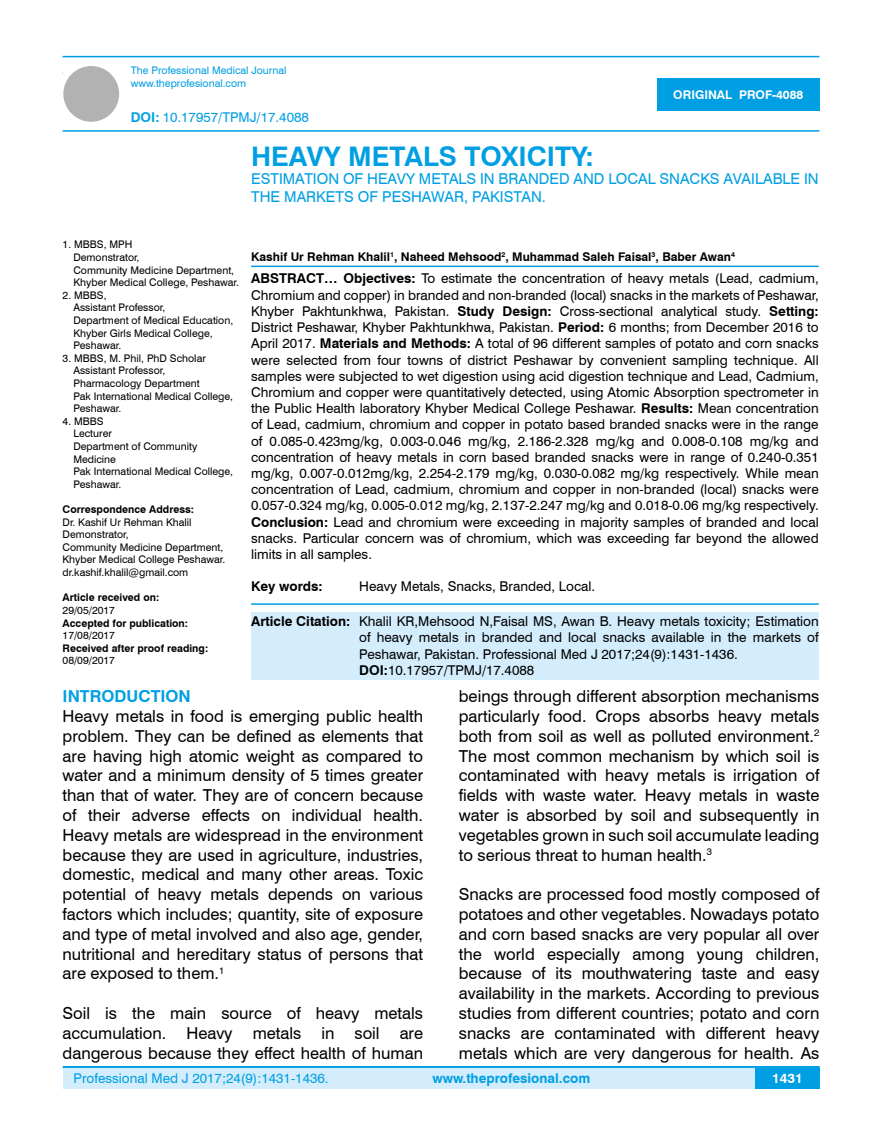
<style>
.page{position:relative;width:882px;height:1145px;background:#fff}
.page>*{position:absolute;margin:0;border:0;box-sizing:border-box;transform-origin:0 0}
.t1{font:700 27px "Swiss 721 BT";color:#009fe3}
.t2{font:16.5px/19.8px "Swiss 721 BT";color:#000;text-align:justify}
.t3{font:700 16.5px "Swiss 721 BT";color:#009fe3}
.t4{font:15px/18px "Swiss 721 BT";color:#009fe3}
.t5{font:13.5px/16.2px "Swiss 721 BT";color:#000;text-align:justify}
.t6{font:13.5px "Swiss 721 BT";color:#009fe3}
.t7{font:700 13.5px "Swiss 721 BT";color:#009fe3}
.t8{font:700 13.5px "Swiss 721 BT";color:#000}
.t9{font:700 13.5px "Swiss 721 BT";color:#fff}
.t10{font:700 12px "Swiss 721 BT";color:#000}
.t11{font:700 12px "Swiss 721 BT";color:#fff}
.t12{font:10.5px/12.6px "Swiss 721 BT";color:#000}
.t13{font:700 10.5px "Swiss 721 BT";color:#000}
.t14{font:10.5px/12.6px "Swiss 721 BT";color:#009fe3}
.s1{font-weight:700}
</style>
<div class="page">
<div style="left:63px;top:1067px;width:756px;height:21px;background:#d4edfc"></div>
<hr style="left:63px;top:1066px;width:756px;height:2px;background:#009fe3">
<div style="left:754px;top:1068px;width:65px;height:20px;background:#009fe3"></div>
<hr style="left:63px;top:56px;width:756px;height:1px;background:#009fe3">
<hr style="left:63px;top:130px;width:756px;height:2px;background:#009fe3">
<div style="left:63px;top:66px;width:56px;height:56px;background:#b3b2b2;border-radius:50%"></div>
<div style="left:657px;top:78px;width:162px;height:33px;background:#009fe3"></div>
<hr style="left:251px;top:265px;width:567px;height:2px;background:#009fe3">
<hr style="left:251px;top:603px;width:567px;height:2px;background:#009fe3">
<div style="left:251px;top:611px;width:567px;height:68px;background:#d4edfc"></div>
<p class="t14" style="left:131px;top:64px;width:157px">The Professional Medical Journal www.theprofesional.com</p>
<p class="t6" style="left:131px;top:108px;width:179px"><span class="s1">DOI:</span> 10.17957/TPMJ/17.4088</p>
<p class="t11" style="left:673px;top:87px;width:131px">ORIGINAL PROF-4088</p>
<h1 class="t1" style="left:251px;top:137px;width:344px">HEAVY METALS TOXICITY:</h1>
<p class="t4" style="left:251px;top:169px;width:569px">ESTIMATION OF HEAVY METALS IN BRANDED AND LOCAL SNACKS AVAILABLE IN<br>THE MARKETS OF PESHAWAR, PAKISTAN.</p>
<p class="t12" style="left:73px;top:238px;width:167px;text-indent:-11px">1. MBBS, MPH<br>Demonstrator,<br>Community Medicine Department,<br>Khyber Medical College, Peshawar.</p>
<p class="t12" style="left:73px;top:288px;width:161px;text-indent:-11px">2. MBBS,<br>Assistant Professor,<br>Department of Medical Education,<br>Khyber Girls Medical College,<br>Peshawar.</p>
<p class="t12" style="left:73px;top:351px;width:161px;text-indent:-11px">3. MBBS, M. Phil, PhD Scholar<br>Assistant Professor,<br>Pharmacology Department<br>Pak International Medical College,<br>Peshawar.</p>
<p class="t12" style="left:73px;top:414px;width:161px;text-indent:-11px">4. MBBS<br>Lecturer<br>Department of Community<br>Medicine<br>Pak International Medical College,<br>Peshawar.</p>
<p class="t13" style="left:63px;top:502px;width:133px">Correspondence Address:</p>
<p class="t12" style="left:63px;top:515px;width:164px">Dr. Kashif Ur Rehman Khalil<br>Demonstrator,<br>Community Medicine Department,<br>Khyber Medical College Peshawar. dr.kashif.khalil@gmail.com</p>
<p class="t13" style="left:63px;top:590px;width:98px">Article received on:</p>
<p class="t12" style="left:63px;top:603px;width:54px">29/05/2017</p>
<p class="t13" style="left:63px;top:615px;width:127px">Accepted for publication:</p>
<p class="t12" style="left:63px;top:628px;width:54px">17/08/2017</p>
<p class="t13" style="left:63px;top:640px;width:147px">Received after proof reading:</p>
<p class="t12" style="left:63px;top:654px;width:54px">08/09/2017</p>
<p class="t10" style="left:251px;top:248px;width:485px">Kashif Ur Rehman Khalil<sup>1</sup>, Naheed Mehsood<sup>2</sup>, Muhammad Saleh Faisal<sup>3</sup>, Baber Awan<sup>4</sup></p>
<p class="t5" style="left:251px;top:270px;width:569px"><span class="s1">ABSTRACT… Objectives:</span> To estimate the concentration of heavy metals (Lead, cadmium, Chromium and copper) in branded and non-branded (local) snacks in the markets of Peshawar, Khyber Pakhtunkhwa, Pakistan. <span class="s1">Study Design:</span> Cross-sectional analytical study. <span class="s1">Setting:<br></span>District Peshawar, Khyber Pakhtunkhwa, Pakistan. <span class="s1">Period:</span> 6 months; from December 2016 to April 2017. <span class="s1">Materials and Methods:</span> A total of 96 different samples of potato and corn snacks were selected from four towns of district Peshawar by convenient sampling technique. All samples were subjected to wet digestion using acid digestion technique and Lead, Cadmium, Chromium and copper were quantitatively detected, using Atomic Absorption spectrometer in the Public Health laboratory Khyber Medical College Peshawar. <span class="s1">Results:</span> Mean concentration of Lead, cadmium, chromium and copper in potato based branded snacks were in the range of 0.085-0.423mg/kg, 0.003-0.046 mg/kg, 2.186-2.328 mg/kg and 0.008-0.108 mg/kg and concentration of heavy metals in corn based branded snacks were in range of 0.240-0.351 mg/kg, 0.007-0.012mg/kg, 2.254-2.179 mg/kg, 0.030-0.082 mg/kg respectively. While mean concentration of Lead, cadmium, chromium and copper in non-branded (local) snacks were 0.057-0.324 mg/kg, 0.005-0.012 mg/kg, 2.137-2.247 mg/kg and 0.018-0.06 mg/kg respectively.<br><span class="s1">Conclusion:</span> Lead and chromium were exceeding in majority samples of branded and local snacks. Particular concern was of chromium, which was exceeding far beyond the allowed limits in all samples.</p>
<p class="t8" style="left:251px;top:577px;width:73px">Key words:</p>
<p class="t5" style="left:359px;top:578px;width:237px">Heavy Metals, Snacks, Branded, Local.</p>
<p class="t5" style="left:359px;top:612px;width:461px;text-align:left;text-indent:-108px"><span class="s1">Article Citation:</span> Khalil KR,Mehsood N,Faisal MS, Awan B. Heavy metals toxicity; Estimation of heavy metals in branded and local snacks available in the markets of Peshawar, Pakistan. Professional Med J 2017;24(9):1431-1436.<br><span class="s1">DOI:</span>10.17957/TPMJ/17.4088</p>
<p class="t3" style="left:63px;top:685px;width:130px">INTRODUCTION</p>
<p class="t2" style="left:63px;top:705px;width:362px">Heavy metals in food is emerging public health problem. They can be defined as elements that are having high atomic weight as compared to water and a minimum density of 5 times greater than that of water. They are of concern because of their adverse effects on individual health.<br>Heavy metals are widespread in the environment because they are used in agriculture, industries, domestic, medical and many other areas. Toxic potential of heavy metals depends on various factors which includes; quantity, site of exposure and type of metal involved and also age, gender, nutritional and hereditary status of persons that are exposed to them.<sup>1</sup></p>
<p class="t2" style="left:63px;top:1002px;width:362px">Soil is the main source of heavy metals accumulation. Heavy metals in soil are dangerous because they effect health of human</p>
<p class="t2" style="left:458px;top:685px;width:362px">beings through different absorption mechanisms particularly food. Crops absorbs heavy metals both from soil as well as polluted environment.<sup>2<br></sup>The most common mechanism by which soil is contaminated with heavy metals is irrigation of fields with waste water. Heavy metals in waste water is absorbed by soil and subsequently in vegetables grown in such soil accumulate leading to serious threat to human health.<sup>3</sup></p>
<p class="t2" style="left:458px;top:883px;width:362px">Snacks are processed food mostly composed of potatoes and other vegetables. Nowadays potato and corn based snacks are very popular all over the world especially among young children, because of its mouthwatering taste and easy availability in the markets. According to previous studies from different countries; potato and corn snacks are contaminated with different heavy metals which are very dangerous for health. As</p>
<p class="t6" style="left:74px;top:1069px;width:256px">Professional Med J 2017;24(9):1431-1436.</p>
<p class="t7" style="left:432px;top:1069px;width:159px">www.theprofesional.com</p>
<p class="t9" style="left:771px;top:1069px;width:32px">1431</p>
</div>
